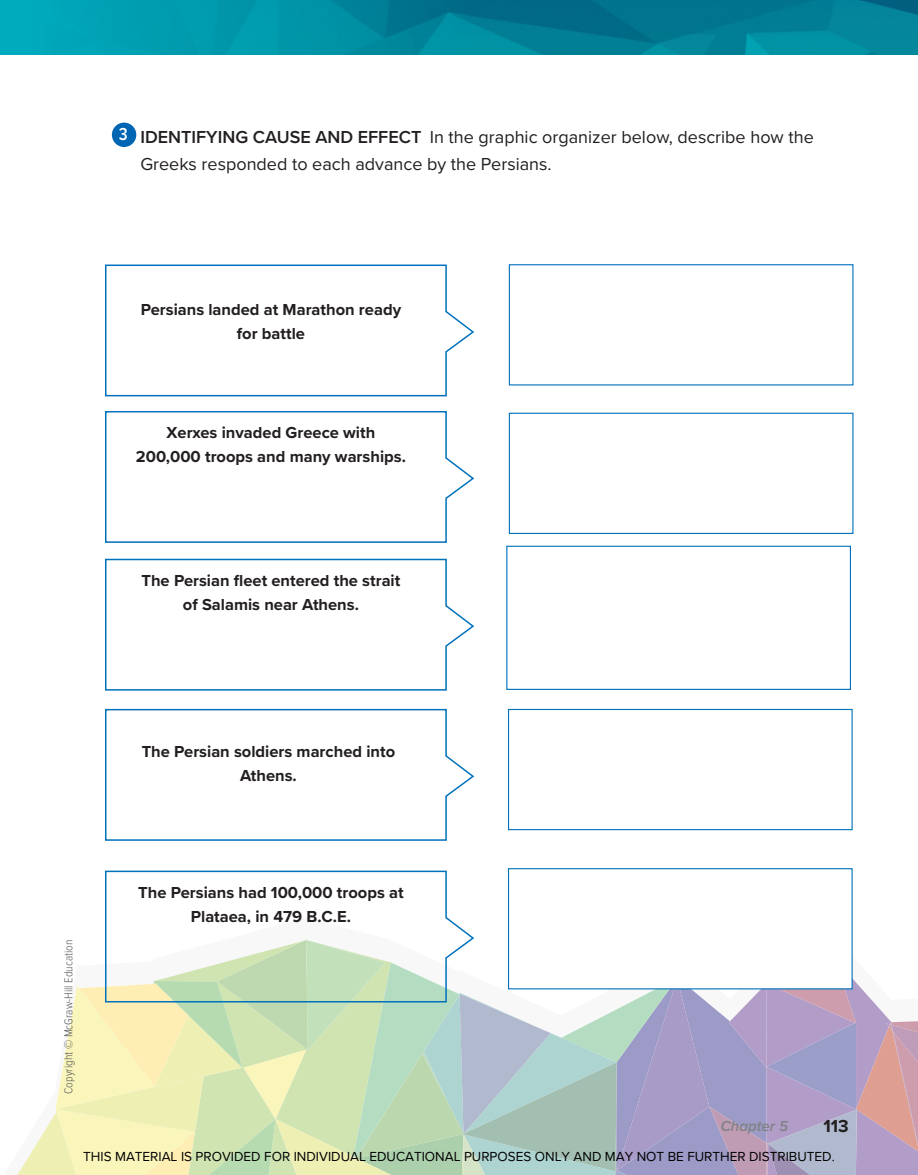
<style>
.page{position:relative;width:918px;height:1175px;background:#fff}
.page>*{position:absolute;margin:0;border:0;box-sizing:border-box;transform-origin:0 0}
.t1{font:18px/27px "Proxima Nova";color:#231f20}
.t2{font:700 18px "Proxima Nova";color:#231f20}
.t3{font:700 16.5px/24px "Proxima Nova";color:#231f20;text-align:center}
.t4{font:italic 600 15px "Proxima Nova";color:#808285}
.t5{font:13.5px "Proxima Nova";color:#000}
.t6{font:300 12px "Proxima Nova Cond";color:#58595b}
.s1{font-family:"Proxima Nova Cond";font-weight:600;color:#fff}
.s2{font-weight:600}
</style>
<div class="page">
<img style="left:0;top:0;width:918px;height:54px">
<svg style="left:18px;top:979px;width:900px;height:195px;background:#c7ccc2"></svg>
<svg style="left:105px;top:264px;width:369px;height:133px"></svg>
<svg style="left:104px;top:870px;width:372px;height:133px"></svg>
<svg style="left:105px;top:708px;width:370px;height:133px"></svg>
<svg style="left:105px;top:411px;width:370px;height:132px"></svg>
<svg style="left:105px;top:558px;width:370px;height:133px"></svg>
<div style="left:509px;top:264px;width:345px;height:121px;border:1px solid #0071bc"></div>
<div style="left:509px;top:413px;width:345px;height:121px;border:1px solid #0071bc"></div>
<div style="left:506px;top:545px;width:345px;height:145px;border:1px solid #0071bc"></div>
<div style="left:508px;top:709px;width:345px;height:121px;border:1px solid #0071bc"></div>
<div style="left:509px;top:868px;width:343px;height:120px;background:#fff"></div>
<div style="left:508px;top:868px;width:345px;height:121px;border:1px solid #0071bc"></div>
<div style="left:112px;top:123px;width:24px;height:24px;background:#0066b3;border-radius:50%"></div>
<p class="t1" style="left:140px;top:124px;width:675px;text-indent:-22px"><span class="s1">3</span> <span class="s2">IDENTIFYING CAUSE AND EFFECT</span> In the graphic organizer below, describe how the<br>Greeks responded to each advance by the Persians.</p>
<p class="t3" style="left:141px;top:298px;width:262px">Persians landed at Marathon ready for battle</p>
<p class="t3" style="left:136px;top:422px;width:271px">Xerxes invaded Greece with<br>200,000 troops and many warships.</p>
<p class="t3" style="left:141px;top:570px;width:260px">The Persian fleet entered the strait of Salamis near Athens.</p>
<p class="t3" style="left:142px;top:740px;width:255px">The Persian soldiers marched into<br>Athens.</p>
<p class="t6" style="left:64px;top:1094px;width:156px;rotate:-90deg">Copyright © McGraw-Hill Education</p>
<p class="t3" style="left:138px;top:881px;width:267px">The Persians had 100,000 troops at<br>Plataea, in 479 B.C.E.</p>
<p class="t4" style="left:721px;top:1121px;width:69px">Chapter 5</p>
<p class="t2" style="left:824px;top:1119px;width:27px">113</p>
<p class="t5" style="left:83px;top:1146px;width:753px">THIS MATERIAL IS PROVIDED FOR INDIVIDUAL EDUCATIONAL PURPOSES ONLY AND MAY NOT BE FURTHER DISTRIBUTED.</p>
</div>
